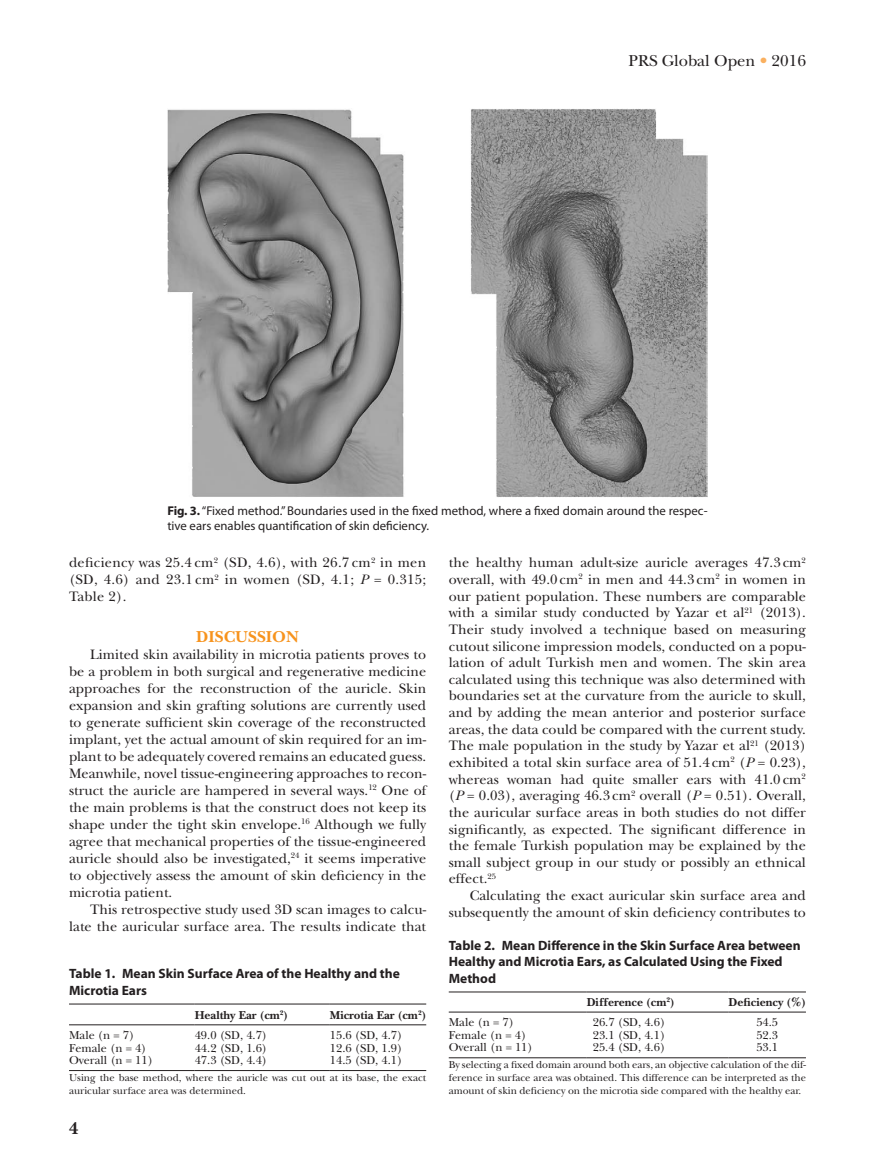
<style>
.page{position:relative;width:878px;height:1175px;background:#fff}
.page>*{position:absolute;margin:0;border:0;box-sizing:border-box;transform-origin:0 0}
.t1{font:700 18px "New Baskerville";color:#231f20}
.t2{font:16.5px "New Baskerville";color:#231f20}
.t3{font:700 16.5px "New Baskerville";color:#f7931d}
.t4{font:14.25px/16.6px "New Baskerville";letter-spacing:.005em;color:#231f20;text-align:justify}
.t5{font:700 13.5px/16.5px "Myriad Pro";color:#231f20}
.t6{font:12.75px/15px "Myriad Pro";color:#231f20}
.t7{font:12px "New Baskerville";color:#231f20}
.t8{font:700 12px "New Baskerville";color:#231f20}
.t9{font:10.5px/12.8px "New Baskerville";color:#231f20}
.s1{color:#fab05f}
.s2{font-weight:700}
.s3{font-style:italic}
</style>
<div class="page">
<img style="left:167px;top:109px;width:540px;height:388px">
<hr style="left:69px;top:1003px;width:126px;height:1px;background:#231f20">
<hr style="left:195px;top:1003px;width:135px;height:1px;background:#231f20">
<hr style="left:330px;top:1003px;width:96px;height:1px;background:#231f20">
<hr style="left:69px;top:1024px;width:126px;height:1px;background:#231f20">
<hr style="left:195px;top:1024px;width:135px;height:1px;background:#231f20">
<hr style="left:330px;top:1024px;width:96px;height:1px;background:#231f20">
<hr style="left:69px;top:1070px;width:126px;height:1px;background:#231f20">
<hr style="left:195px;top:1070px;width:135px;height:1px;background:#231f20">
<hr style="left:330px;top:1070px;width:96px;height:1px;background:#231f20">
<hr style="left:448px;top:991px;width:138px;height:1px;background:#231f20">
<hr style="left:586px;top:991px;width:142px;height:1px;background:#231f20">
<hr style="left:728px;top:991px;width:77px;height:1px;background:#231f20">
<hr style="left:448px;top:1011px;width:138px;height:1px;background:#231f20">
<hr style="left:586px;top:1011px;width:142px;height:1px;background:#231f20">
<hr style="left:728px;top:1011px;width:77px;height:1px;background:#231f20">
<hr style="left:448px;top:1057px;width:138px;height:1px;background:#231f20">
<hr style="left:586px;top:1057px;width:142px;height:1px;background:#231f20">
<hr style="left:728px;top:1057px;width:77px;height:1px;background:#231f20">
<p class="t2" style="left:628px;top:51px;width:179px">PRS Global Open <span class="s1">•</span> 2016</p>
<p class="t6" style="left:167px;top:503px;width:542px"><span class="s2">Fig. 3.</span> “Fixed method.” Boundaries used in the fixed method, where a fixed domain around the respec&shy;tive ears enables quantification of skin deficiency.</p>
<p class="t4" style="left:69px;top:554px;width:359px">deficiency was 25.4 cm<sup>2</sup> (SD, 4.6), with 26.7 cm<sup>2</sup> in men (SD, 4.6) and 23.1 cm<sup>2</sup> in women (SD, 4.1; <span class="s3">P</span> = 0.315; Table 2).</p>
<p class="t3" style="left:196px;top:627px;width:104px">DISCUSSION</p>
<p class="t4" style="left:69px;top:646px;width:359px;text-indent:21px">Limited skin availability in microtia patients proves to be a problem in both surgical and regenerative medicine approaches for the reconstruction of the auricle. Skin expansion and skin grafting solutions are currently used to generate sufficient skin coverage of the reconstructed implant, yet the actual amount of skin required for an im&shy;plant to be adequately covered remains an educated guess.<br>Meanwhile, novel tissue-engineering approaches to recon&shy;struct the auricle are hampered in several ways.<sup>12</sup> One of the main problems is that the construct does not keep its shape under the tight skin envelope.<sup>16</sup> Although we fully agree that mechanical properties of the tissue-engineered auricle should also be investigated,<sup>24</sup> it seems imperative to objectively assess the amount of skin deficiency in the microtia patient.</p>
<p class="t4" style="left:69px;top:901px;width:358px;text-align:right">This retrospective study used 3D scan images to calcu&shy;late the auricular surface area. The results indicate that</p>
<p class="t5" style="left:69px;top:964px;width:332px">Table 1. Mean Skin Surface Area of the Healthy and the<br>Microtia Ears</p>
<p class="t8" style="left:195px;top:1008px;width:95px">Healthy Ear (cm<sup>2</sup>)</p>
<p class="t8" style="left:330px;top:1008px;width:98px">Microtia Ear (cm<sup>2</sup>)</p>
<p class="t7" style="left:69px;top:1028px;width:67px">Male (n = 7)</p>
<p class="t7" style="left:195px;top:1028px;width:74px">49.0 (SD, 4.7)</p>
<p class="t7" style="left:330px;top:1028px;width:74px">15.6 (SD, 4.7)</p>
<p class="t7" style="left:69px;top:1040px;width:79px">Female (n = 4)</p>
<p class="t7" style="left:195px;top:1040px;width:74px">44.2 (SD, 1.6)</p>
<p class="t7" style="left:330px;top:1040px;width:74px">12.6 (SD, 1.9)</p>
<p class="t7" style="left:69px;top:1053px;width:85px">Overall (n = 11)</p>
<p class="t7" style="left:195px;top:1053px;width:74px">47.3 (SD, 4.4)</p>
<p class="t7" style="left:330px;top:1053px;width:74px">14.5 (SD, 4.1)</p>
<p class="t9" style="left:69px;top:1071px;width:359px">Using the base method, where the auricle was cut out at its base, the exact auricular surface area was determined.</p>
<p class="t1" style="left:69px;top:1118px;width:11px">4</p>
<p class="t4" style="left:448px;top:554px;width:359px">the healthy human adult-size auricle averages 47.3 cm<sup>2 </sup>overall, with 49.0 cm<sup>2</sup> in men and 44.3 cm<sup>2</sup> in women in our patient population. These numbers are comparable with a similar study conducted by Yazar et al<sup>21</sup> (2013).<br>Their study involved a technique based on measuring cutout silicone impression models, conducted on a popu&shy;lation of adult Turkish men and women. The skin area calculated using this technique was also determined with boundaries set at the curvature from the auricle to skull, and by adding the mean anterior and posterior surface areas, the data could be compared with the current study.<br>The male population in the study by Yazar et al<sup>21</sup> (2013) exhibited a total skin surface area of 51.4 cm<sup>2</sup> (<span class="s3">P</span> = 0.23), whereas woman had quite smaller ears with 41.0 cm<sup>2 </sup>(<span class="s3">P</span> = 0.03), averaging 46.3 cm<sup>2</sup> overall (<span class="s3">P</span> = 0.51). Overall, the auricular surface areas in both studies do not differ significantly, as expected. The significant difference in the female Turkish population may be explained by the small subject group in our study or possibly an ethnical effect.<sup>25</sup></p>
<p class="t4" style="left:448px;top:887px;width:358px;text-align:right">Calculating the exact auricular skin surface area and subsequently the amount of skin deficiency contributes to</p>
<p class="t5" style="left:448px;top:936px;width:353px">Table 2. Mean Difference in the Skin Surface Area between<br>Healthy and Microtia Ears, as Calculated Using the Fixed<br>Method</p>
<p class="t8" style="left:586px;top:995px;width:89px">Difference (cm<sup>2</sup>)</p>
<p class="t8" style="left:728px;top:995px;width:79px">Deficiency (%)</p>
<p class="t7" style="left:449px;top:1015px;width:67px">Male (n = 7)</p>
<p class="t7" style="left:592px;top:1015px;width:74px">26.7 (SD, 4.6)</p>
<p class="t7" style="left:756px;top:1015px;width:23px">54.5</p>
<p class="t7" style="left:449px;top:1028px;width:79px">Female (n = 4)</p>
<p class="t7" style="left:592px;top:1028px;width:74px">23.1 (SD, 4.1)</p>
<p class="t7" style="left:756px;top:1028px;width:23px">52.3</p>
<p class="t7" style="left:449px;top:1040px;width:85px">Overall (n = 11)</p>
<p class="t7" style="left:592px;top:1040px;width:74px">25.4 (SD, 4.6)</p>
<p class="t7" style="left:756px;top:1040px;width:23px">53.1</p>
<p class="t9" style="left:448px;top:1058px;width:358px;text-align:justify">By selecting a fixed domain around both ears, an objective calculation of the dif&shy;ference in surface area was obtained. This difference can be interpreted as the amount of skin deficiency on the microtia side compared with the healthy ear.</p>
</div>
